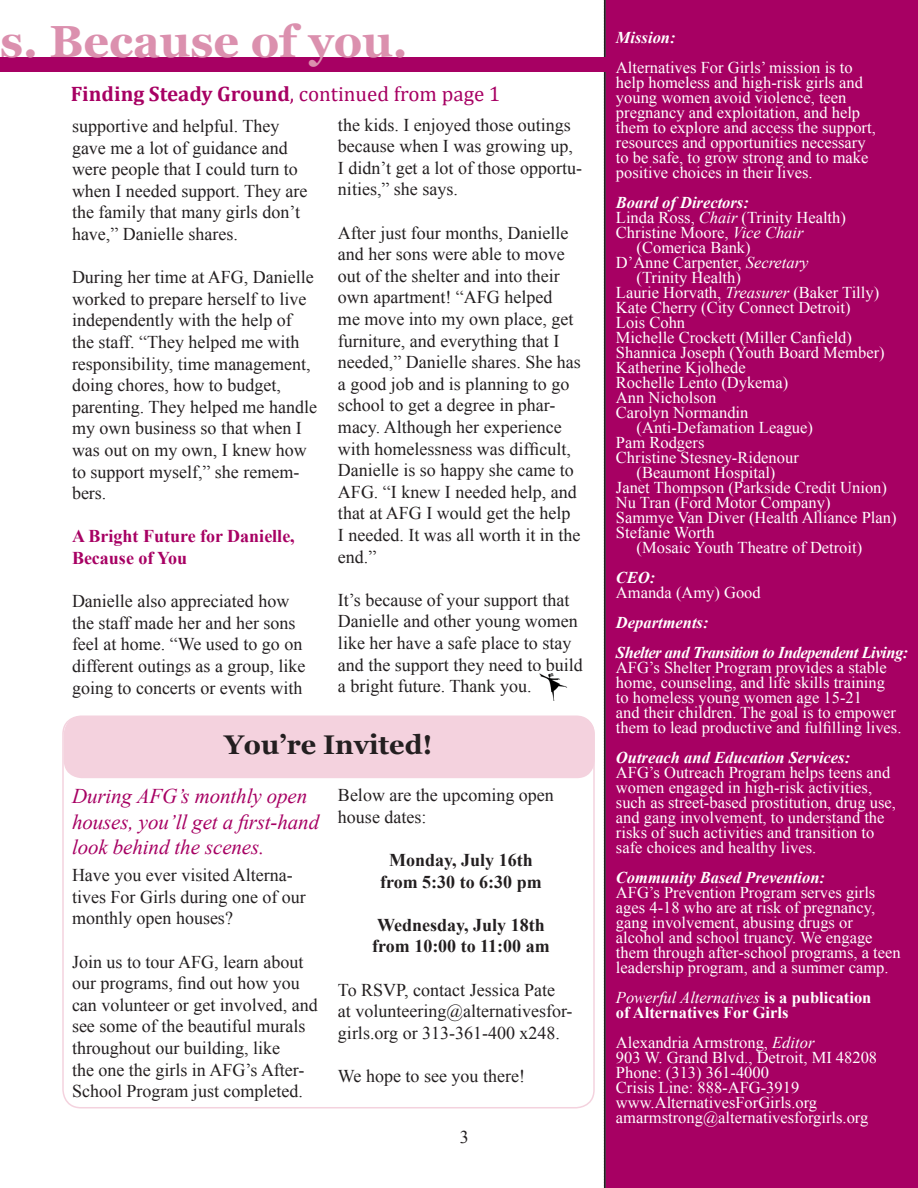
<style>
.page{position:relative;width:918px;height:1188px;background:#fff}
.page>*{position:absolute;margin:0;border:0;box-sizing:border-box;transform-origin:0 0}
.t1{font:700 45px "Georgia";color:#db90ae}
.t2{font:700 27px "Georgia";color:#231f20}
.t3{font:italic 21px/25.2px "Times New Roman";letter-spacing:-.005em;color:#a70063}
.t4{font:700 21px "Cambria";color:#a70063}
.t5{font:18px/21.6px "Times New Roman";color:#231f20}
.t6{font:700 18px "Times New Roman";color:#231f20}
.t7{font:700 18px/21.6px "Times New Roman";color:#a70063}
.t8{font:16.5px/15px "Times New Roman";color:#fff}
.t9{font:italic 700 16.5px "Times New Roman";color:#fff}
.t10{font:italic 16.5px "Times New Roman";color:#fff}
.t11{font:700 16.5px "Times New Roman";color:#fff}
.s1{font-weight:400}
.s2{font-style:italic}
.s3{font-weight:700;font-style:italic}
.s4{font-weight:700;font-style:normal}
</style>
<div class="page">
<div style="left:604px;top:0;width:314px;height:1188px;background:#a70063"></div>
<div style="left:0;top:57px;width:605px;height:15px;background:#a70063"></div>
<img style="left:539px;top:673px;width:28px;height:27px">
<div style="left:64px;top:716px;width:531px;height:62px;background:#f4d2de;border-radius:18px"></div>
<h1 class="t1" style="left:0;top:12px;width:409px">s. Because of you.</h1>
<p class="t4" style="left:71px;top:79px;width:431px">Finding Steady Ground<span class="s1">, continued from page 1</span></p>
<p class="t5" style="left:72px;top:115px;width:237px">supportive and helpful. They gave me a lot of guidance and were people that I could turn to when I needed support. They are the family that many girls don’t have,” Danielle shares.</p>
<p class="t5" style="left:72px;top:266px;width:247px">During her time at AFG, Danielle worked to prepare herself to live independently with the help of the staff. “They helped me with responsibility, time management, doing chores, how to budget, parenting. They helped me handle my own business so that when I was out on my own, I knew how to support myself,” she remem&shy;bers.</p>
<p class="t7" style="left:72px;top:525px;width:224px">A Bright Future for Danielle,<br>Because of You</p>
<p class="t5" style="left:72px;top:590px;width:235px">Danielle also appreciated how the staff made her and her sons feel at home. “We used to go on different outings as a group, like going to concerts or events with</p>
<p class="t5" style="left:338px;top:113px;width:246px">the kids. I enjoyed those outings because when I was growing up,<br>I didn’t get a lot of those opportu&shy;nities,” she says.</p>
<p class="t5" style="left:338px;top:221px;width:244px">After just four months, Danielle and her sons were able to move out of the shelter and into their own apartment! “AFG helped<br>me move into my own place, get furniture, and everything that I needed,” Danielle shares. She has a good job and is planning to go school to get a degree in phar&shy;macy. Although her experience with homelessness was difficult,<br>Danielle is so happy she came to<br>AFG. “I knew I needed help, and that at AFG I would get the help<br>I needed. It was all worth it in the end.”</p>
<p class="t5" style="left:338px;top:589px;width:246px">It’s because of your support that<br>Danielle and other young women like her have a safe place to stay and the support they need to build a bright future. Thank you.</p>
<p class="t2" style="left:224px;top:727px;width:210px">You’re Invited!</p>
<p class="t5" style="left:338px;top:784px;width:217px">Below are the upcoming open house dates:</p>
<p class="t6" style="left:389px;top:848px;width:145px">Monday, July 16th</p>
<p class="t6" style="left:380px;top:869px;width:163px">from 5:30 to 6:30 pm</p>
<p class="t6" style="left:377px;top:912px;width:169px">Wednesday, July 18th</p>
<p class="t6" style="left:372px;top:934px;width:179px">from 10:00 to 11:00 am</p>
<p class="t5" style="left:338px;top:979px;width:236px">To RSVP, contact Jessica Pate at volunteering@alternativesfor&shy;girls.org or 313-361-400 x248.</p>
<p class="t5" style="left:338px;top:1065px;width:188px">We hope to see you there!</p>
<p class="t3" style="left:72px;top:783px;width:249px">During AFG’s monthly open houses, you’ll get a first-hand look behind the scenes.</p>
<p class="t5" style="left:72px;top:864px;width:235px">Have you ever visited Alterna&shy;tives For Girls during one of our monthly open houses?</p>
<p class="t5" style="left:72px;top:950px;width:247px">Join us to tour AFG, learn about our programs, find out how you can volunteer or get involved, and see some of the beautiful murals throughout our building, like<br>the one the girls in AFG’s After-<br>School Program just completed.</p>
<p class="t5" style="left:460px;top:1126px;width:10px">3</p>
<p class="t9" style="left:616px;top:26px;width:61px">Mission:</p>
<p class="t8" style="left:616px;top:60px;width:238px">Alternatives For Girls’ mission is to</p>
<p class="t8" style="left:616px;top:75px;width:249px">help homeless and high-risk girls and</p>
<p class="t8" style="left:616px;top:90px;width:232px">young women avoid violence, teen</p>
<p class="t8" style="left:616px;top:105px;width:246px">pregnancy and exploitation, and help</p>
<p class="t8" style="left:616px;top:120px;width:261px">them to explore and access the support,</p>
<p class="t8" style="left:616px;top:135px;width:251px">resources and opportunities necessary</p>
<p class="t8" style="left:616px;top:150px;width:254px">to be safe, to grow strong and to make</p>
<p class="t8" style="left:616px;top:165px;width:198px">positive choices in their lives.</p>
<p class="t9" style="left:616px;top:191px;width:134px">Board of Directors:</p>
<p class="t8" style="left:616px;top:210px;width:231px">Linda Ross, <span class="s2">Chair</span> (Trinity Health)</p>
<p class="t8" style="left:637px;top:225px;width:168px;text-indent:-21px">Christine Moore, <span class="s2">Vice Chair </span>(Comerica Bank)</p>
<p class="t8" style="left:637px;top:255px;width:173px;text-indent:-21px">D’Anne Carpenter, <span class="s2">Secretary </span>(Trinity Health)</p>
<p class="t8" style="left:616px;top:285px;width:265px">Laurie Horvath, <span class="s2">Treasurer</span> (Baker Tilly)</p>
<p class="t8" style="left:616px;top:300px;width:236px">Kate Cherry (City Connect Detroit)</p>
<p class="t8" style="left:616px;top:315px;width:71px">Lois Cohn</p>
<p class="t8" style="left:616px;top:330px;width:238px">Michelle Crockett (Miller Canfield)</p>
<p class="t8" style="left:616px;top:345px;width:270px">Shannica Joseph (Youth Board Member)</p>
<p class="t8" style="left:616px;top:360px;width:131px">Katherine Kjolhede</p>
<p class="t8" style="left:616px;top:375px;width:174px">Rochelle Lento (Dykema)</p>
<p class="t8" style="left:616px;top:390px;width:102px">Ann Nicholson</p>
<p class="t8" style="left:616px;top:405px;width:134px">Carolyn Normandin</p>
<p class="t8" style="left:637px;top:420px;width:178px">(Anti-Defamation League)</p>
<p class="t8" style="left:616px;top:435px;width:90px">Pam Rodgers</p>
<p class="t8" style="left:616px;top:450px;width:184px;text-align:center">Christine Stesney-Ridenour (Beaumont Hospital)</p>
<p class="t8" style="left:616px;top:480px;width:273px">Janet Thompson (Parkside Credit Union)</p>
<p class="t8" style="left:616px;top:495px;width:216px">Nu Tran (Ford Motor Company)</p>
<p class="t8" style="left:616px;top:510px;width:282px">Sammye Van Diver (Health Alliance Plan)</p>
<p class="t8" style="left:637px;top:525px;width:227px;text-indent:-21px">Stefanie Worth<br>(Mosaic Youth Theatre of Detroit)</p>
<p class="t9" style="left:616px;top:566px;width:41px">CEO:</p>
<p class="t8" style="left:616px;top:585px;width:146px">Amanda (Amy) Good</p>
<p class="t9" style="left:616px;top:611px;width:94px">Departments:</p>
<p class="t8" style="left:616px;top:645px;width:294px"><span class="s3">Shelter and Transition to Independent Living:<br></span>AFG’s Shelter Program provides a stable home, counseling, and life skills training<br>to homeless young women age 15-21<br>and their children. The goal is to empower them to lead productive and fulfilling lives.</p>
<p class="t8" style="left:616px;top:750px;width:282px"><span class="s3">Outreach and Education Services:<br></span>AFG’s Outreach Program helps teens and women engaged in high-risk activities, such as street-based prostitution, drug use, and gang involvement, to understand the risks of such activities and transition to safe choices and healthy lives.</p>
<p class="t8" style="left:616px;top:870px;width:286px"><span class="s3">Community Based Prevention:<br></span>AFG’s Prevention Program serves girls ages 4-18 who are at risk of pregnancy, gang involvement, abusing drugs or alcohol and school truancy. We engage them through after-school programs, a teen leadership program, and a summer camp.</p>
<p class="t10" style="left:616px;top:986px;width:257px">Powerful Alternatives <span class="s4">is a publication</span></p>
<p class="t11" style="left:616px;top:1001px;width:174px">of Alternatives For Girls</p>
<p class="t8" style="left:616px;top:1035px;width:200px">Alexandria Armstrong, <span class="s2">Editor</span></p>
<p class="t8" style="left:616px;top:1050px;width:263px">903 W. Grand Blvd., Detroit, MI 48208</p>
<p class="t8" style="left:616px;top:1065px;width:155px">Phone: (313) 361-4000</p>
<p class="t8" style="left:616px;top:1080px;width:185px">Crisis Line: 888-AFG-3919</p>
<p class="t8" style="left:616px;top:1095px;width:203px">www.AlternativesForGirls.org</p>
<p class="t8" style="left:616px;top:1110px;width:254px">amarmstrong@alternativesforgirls.org</p>
</div>
